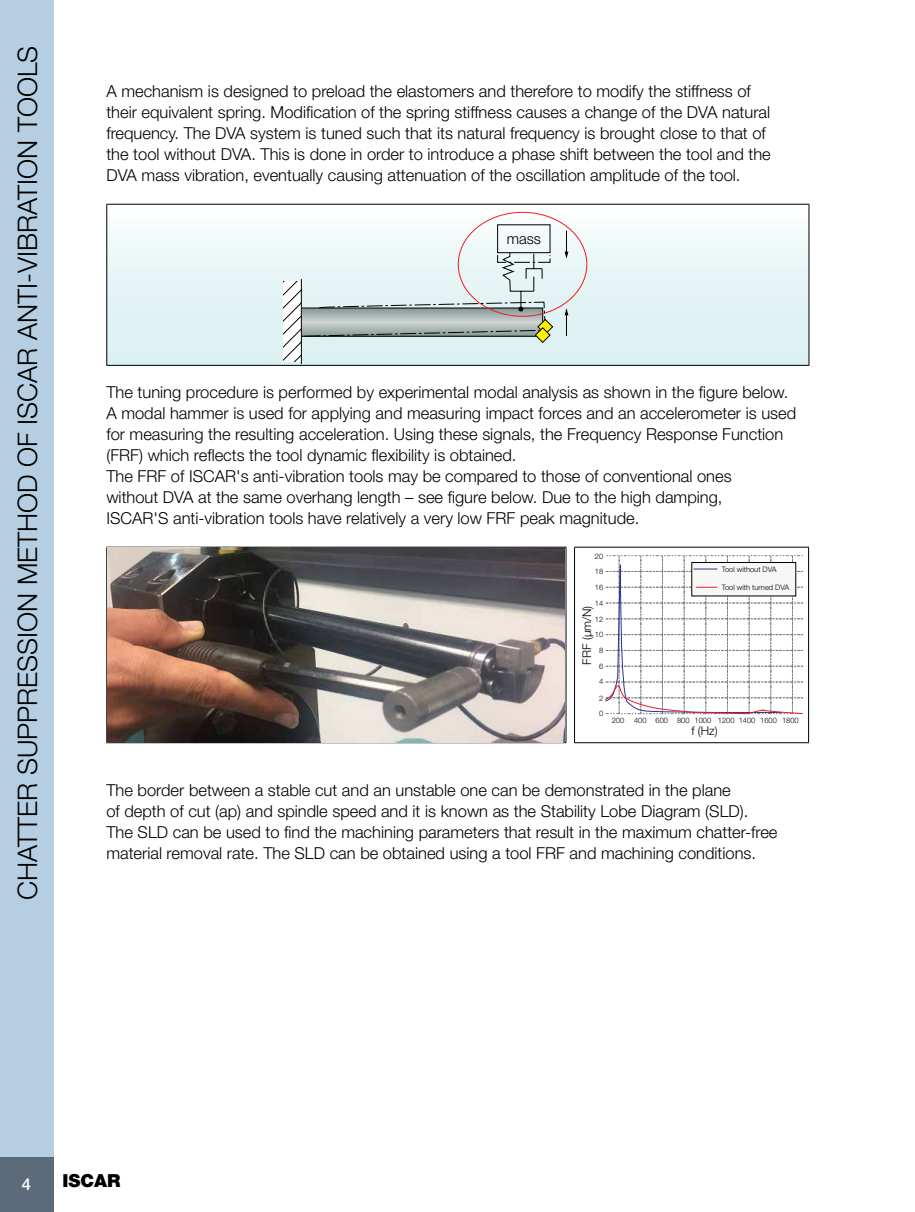
<style>
.page{position:relative;width:915px;height:1212px;background:#fff}
.page>*{position:absolute;margin:0;border:0;box-sizing:border-box;transform-origin:0 0}
.t1{font:300 27px "Helvetica Neue LT Std";color:#000}
.t2{font:900 18px "Helvetica Neue LT Std";color:#000}
.t3{font:300 16.5px/21px "Helvetica Neue LT Std";color:#000}
.t4{font:500 16.5px "Helvetica Neue LT Std";color:#fff}
.t5{font:300 14.85px "Helvetica Neue LT Std";color:#000}
.t6{font:300 12px "Helvetica Neue LT Std";color:#000}
.t7{font:300 7.5px/15.8px "Helvetica Neue LT Std";color:#000;text-align:center}
</style>
<div class="page">
<div style="left:0;top:1156px;width:54px;height:56px;background:#5b6b7b"></div>
<div style="left:0;top:0;width:54px;height:1157px;background:#b5cee1"></div>
<div style="left:107px;top:204px;width:701px;height:161px;background:linear-gradient(to bottom,#f9fbfb,#d8eff0)"></div>
<hr style="left:106px;top:204px;width:703px;height:1px;background:#000">
<hr style="left:106px;top:205px;width:1px;height:160px;background:#000">
<hr style="left:808px;top:205px;width:1px;height:160px;background:#000">
<hr style="left:106px;top:365px;width:703px;height:1px;background:#000">
<svg style="left:284px;top:281px;width:17px;height:80px"></svg>
<hr style="left:301px;top:279px;width:1px;height:85px;background:#000">
<svg style="left:564px;top:231px;width:4px;height:28px"></svg>
<svg style="left:564px;top:308px;width:4px;height:28px"></svg>
<svg style="left:301px;top:252px;width:252px;height:91px;background:#c9d5d3"></svg>
<hr style="left:106px;top:547px;width:460px;height:1px;background:#000">
<hr style="left:106px;top:547px;width:1px;height:195px;background:#000">
<hr style="left:565px;top:547px;width:1px;height:195px;background:#000">
<hr style="left:574px;top:547px;width:234px;height:1px;background:#000">
<hr style="left:574px;top:547px;width:1px;height:195px;background:#000">
<hr style="left:807px;top:547px;width:1px;height:195px;background:#000">
<hr style="left:106px;top:742px;width:460px;height:1px;background:#000">
<hr style="left:574px;top:742px;width:234px;height:1px;background:#000">
<img style="left:107px;top:547px;width:457px;height:195px">
<div style="left:618px;top:555px;width:22px;height:17px;border:1px dashed #807d7d"></div>
<div style="left:640px;top:555px;width:22px;height:17px;border:1px dashed #807d7d"></div>
<div style="left:662px;top:555px;width:22px;height:17px;border:1px dashed #807d7d"></div>
<div style="left:683px;top:555px;width:22px;height:17px;border:1px dashed #807d7d"></div>
<div style="left:705px;top:555px;width:22px;height:17px;border:1px dashed #807d7d"></div>
<div style="left:727px;top:555px;width:22px;height:17px;border:1px dashed #807d7d"></div>
<div style="left:748px;top:555px;width:22px;height:17px;border:1px dashed #807d7d"></div>
<div style="left:770px;top:555px;width:22px;height:17px;border:1px dashed #807d7d"></div>
<svg style="left:605px;top:556px;width:196px;height:158px"></svg>
<h1 class="t1" style="left:11px;top:900px;width:856px;rotate:-90deg">CHATTER SUPPRESSION METHOD OF ISCAR ANTI-VIBRATION TOOLS</h1>
<p class="t3" style="left:106px;top:80px;width:665px">A mechanism is designed to preload the elastomers and therefore to modify the stiffness of their equivalent spring. Modification of the spring stiffness causes a change of the DVA natural frequency. The DVA system is tuned such that its natural frequency is brought close to that of the tool without DVA. This is done in order to introduce a phase shift between the tool and the DVA mass vibration, eventually causing attenuation of the oscillation amplitude of the tool.</p>
<p class="t5" style="left:506px;top:229px;width:36px">mass</p>
<p class="t3" style="left:106px;top:381px;width:691px">The tuning procedure is performed by experimental modal analysis as shown in the figure below.<br>A modal hammer is used for applying and measuring impact forces and an accelerometer is used for measuring the resulting acceleration. Using these signals, the Frequency Response Function (FRF) which reflects the tool dynamic flexibility is obtained.<br>The FRF of ISCAR's anti-vibration tools may be compared to those of conventional ones<br>without DVA at the same overhang length – see figure below. Due to the high damping,<br>ISCAR'S anti-vibration tools have relatively a very low FRF peak magnitude.</p>
<p class="t7" style="left:721px;top:562px;width:56px">Tool without DVA</p>
<p class="t7" style="left:721px;top:580px;width:69px">Tool with turned DVA</p>
<p class="t7" style="left:594px;top:548px;width:10px">20<br>18<br>16<br>14<br>12<br>10<br>8<br>6</p>
<p class="t7" style="left:599px;top:673px;width:6px">4</p>
<p class="t7" style="left:599px;top:690px;width:6px;line-height:15.3px;text-align:left">2<br>0</p>
<p class="t6" style="left:579px;top:664px;width:60px;rotate:-90deg">FRF (μm/N)</p>
<p class="t7" style="left:611px;top:712px;width:14px">200</p>
<p class="t7" style="left:634px;top:712px;width:166px">400 600 800 1000 1200 1400 1600 1800</p>
<p class="t6" style="left:691px;top:723px;width:28px">f (Hz)</p>
<p class="t3" style="left:106px;top:779px;width:672px">The border between a stable cut and an unstable one can be demonstrated in the plane<br>of depth of cut (ap) and spindle speed and it is known as the Stability Lobe Diagram (SLD).<br>The SLD can be used to find the machining parameters that result in the maximum chatter-free material removal rate. The SLD can be obtained using a tool FRF and machining conditions.</p>
<p class="t4" style="left:22px;top:1174px;width:11px">4</p>
<p class="t2" style="left:63px;top:1170px;width:59px">ISCAR</p>
</div>
